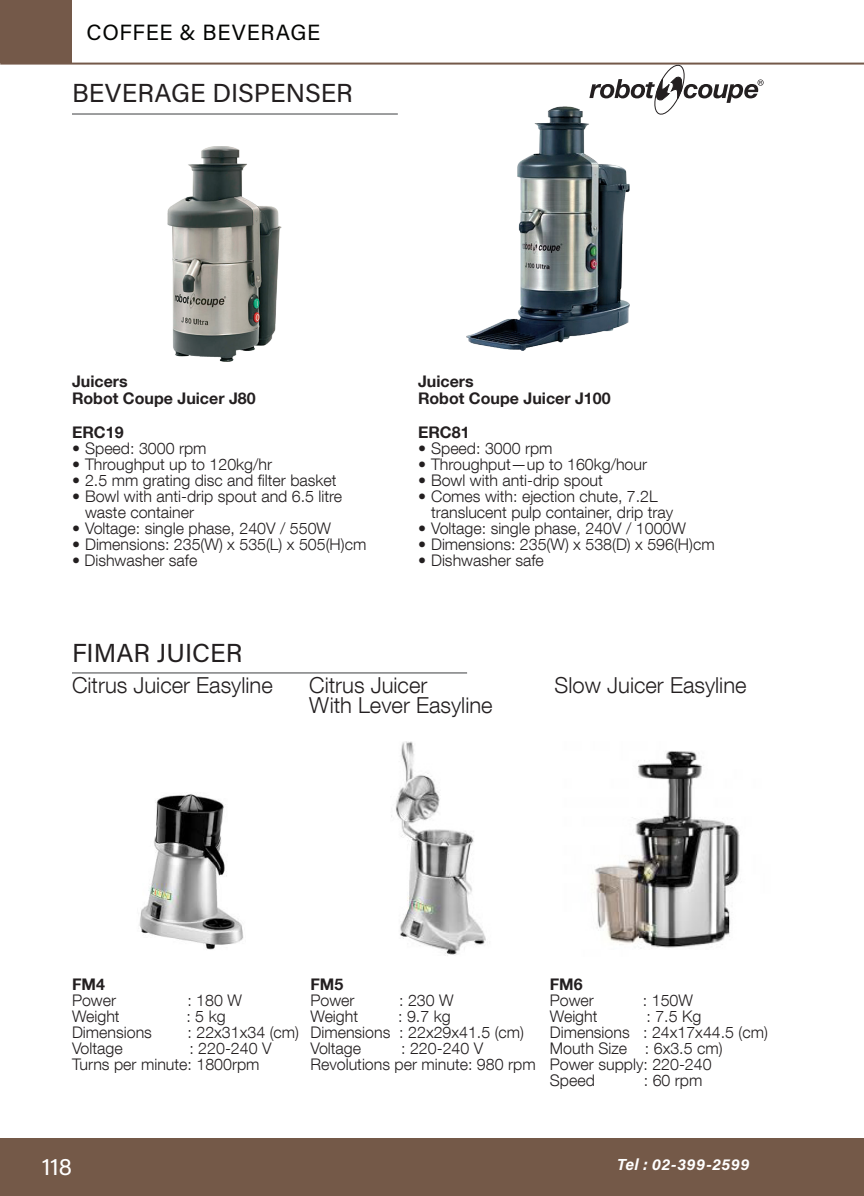
<style>
.page{position:relative;width:864px;height:1196px;background:#fff}
.page>*{position:absolute;margin:0;border:0;box-sizing:border-box;transform-origin:0 0}
.Main_product_header{font:26px "Acumin Pro";color:#231f20}
.t1{font:24px "Acumin Pro";color:#fff}
.List{font:300 22px/20px "Helvetica Neue LT Com";color:#231f20}
.t2{font:22px "Acumin Pro";letter-spacing:.03em;color:#040503}
.List-2{font:300 16px/16px "Helvetica Neue LT Com";color:#231f20}
.Small_product_code{font:300 16px/16px "Helvetica Neue LT Com";color:#231f20}
.Product_description{font:700 16px "Helvetica Neue LT Com";color:#231f20}
.Small_product_code-2{font:700 16px "Helvetica Neue LT Com";color:#231f20}
.t3{font:italic 700 16px "Acumin Pro";letter-spacing:.035em;color:#fff}
.List-3{font:700 16px "Helvetica Neue LT Com";color:#231f20}
</style>
<div class="page">
<div style="left:0;top:1137px;width:864px;height:58px;background:#745948"></div>
<div style="left:0;top:0;width:72px;height:63px;background:#745949"></div>
<hr style="left:0;top:63px;width:864px;height:2px;background:#74594a">
<img style="left:391px;top:741px;width:349px;height:215px">
<hr style="left:72px;top:113px;width:326px;height:1px;background:#3d3f41">
<hr style="left:72px;top:672px;width:395px;height:1px;background:#3d3f41">
<img style="left:167px;top:147px;width:114px;height:215px">
<img style="left:467px;top:107px;width:162px;height:243px">
<img style="left:139px;top:794px;width:105px;height:156px">
<svg style="left:589px;top:62px;width:175px;height:54px"></svg>
<h3 class="t2" style="left:87px;top:17px;width:235px">COFFEE &amp; BEVERAGE</h3>
<p class="Main_product_header" style="left:72px;top:75px;width:282px">BEVERAGE DISPENSER</p>
<p class="Small_product_code-2" style="left:72px;top:371px;width:57px">Juicers</p>
<p class="Product_description" style="left:72px;top:387px;width:185px">Robot Coupe Juicer J80</p>
<p class="Small_product_code-2" style="left:72px;top:421px;width:53px">ERC19</p>
<p class="List-2" style="left:72px;top:439px;width:136px">• Speed: 3000 rpm</p>
<p class="List-2" style="left:72px;top:455px;width:202px">• Throughput up to 120kg/hr</p>
<p class="List-2" style="left:72px;top:471px;width:266px">• 2.5 mm grating disc and filter basket</p>
<p class="List-2" style="left:85px;top:487px;width:259px;text-indent:-13px">• Bowl with anti-drip spout and 6.5 litre waste container</p>
<p class="List-2" style="left:72px;top:519px;width:261px">• Voltage: single phase, 240V / 550W</p>
<p class="List-2" style="left:72px;top:535px;width:296px">• Dimensions: 235(W) x 535(L) x 505(H)cm</p>
<p class="List-2" style="left:72px;top:551px;width:127px">• Dishwasher safe</p>
<p class="Main_product_header" style="left:72px;top:634px;width:172px">FIMAR JUICER</p>
<p class="Small_product_code-2" style="left:418px;top:371px;width:57px">Juicers</p>
<p class="Product_description" style="left:418px;top:387px;width:194px">Robot Coupe Juicer J100</p>
<p class="Small_product_code-2" style="left:418px;top:421px;width:53px">ERC81</p>
<p class="List-2" style="left:418px;top:439px;width:136px">• Speed: 3000 rpm</p>
<p class="List-2" style="left:418px;top:455px;width:231px">• Throughput—up to 160kg/hour</p>
<p class="List-2" style="left:418px;top:471px;width:186px">• Bowl with anti-drip spout</p>
<p class="List-2" style="left:431px;top:487px;width:244px;text-indent:-13px">• Comes with: ejection chute, 7.2L translucent pulp container, drip tray</p>
<p class="List-2" style="left:418px;top:519px;width:269px">• Voltage: single phase, 240V / 1000W</p>
<p class="List-2" style="left:418px;top:535px;width:298px">• Dimensions: 235(W) x 538(D) x 596(H)cm</p>
<p class="List-2" style="left:418px;top:551px;width:127px">• Dishwasher safe</p>
<p class="List" style="left:72px;top:674px;width:202px">Citrus Juicer Easyline</p>
<p class="List" style="left:555px;top:674px;width:193px">Slow Juicer Easyline</p>
<p class="List" style="left:309px;top:674px;width:185px">Citrus Juicer<br>With Lever Easyline</p>
<p class="List-3" style="left:72px;top:974px;width:34px">FM4</p>
<p class="Small_product_code" style="left:72px;top:992px;width:46px">Power</p>
<p class="Small_product_code" style="left:187px;top:992px;width:56px">: 180 W</p>
<p class="Small_product_code" style="left:72px;top:1008px;width:49px">Weight</p>
<p class="Small_product_code" style="left:186px;top:1008px;width:41px">: 5 kg</p>
<p class="Small_product_code" style="left:72px;top:1024px;width:81px">Dimensions</p>
<p class="Small_product_code" style="left:188px;top:1024px;width:113px">: 22x31x34 (cm)</p>
<p class="Small_product_code" style="left:72px;top:1040px;width:52px">Voltage</p>
<p class="Small_product_code" style="left:189px;top:1040px;width:84px">: 220-240 V</p>
<p class="Small_product_code" style="left:72px;top:1056px;width:189px">Turns per minute: 1800rpm</p>
<p class="Small_product_code-2" style="left:310px;top:974px;width:34px">FM5</p>
<p class="Small_product_code" style="left:310px;top:992px;width:46px">Power</p>
<p class="Small_product_code" style="left:399px;top:992px;width:56px">: 230 W</p>
<p class="Small_product_code" style="left:310px;top:1008px;width:49px">Weight</p>
<p class="Small_product_code" style="left:398px;top:1008px;width:54px">: 9.7 kg</p>
<p class="Small_product_code" style="left:310px;top:1024px;width:215px">Dimensions : 22x29x41.5 (cm)</p>
<p class="Small_product_code" style="left:310px;top:1040px;width:52px">Voltage</p>
<p class="Small_product_code" style="left:401px;top:1040px;width:84px">: 220-240 V</p>
<p class="Small_product_code" style="left:310px;top:1056px;width:227px">Revolutions per minute: 980 rpm</p>
<p class="Small_product_code-2" style="left:550px;top:974px;width:34px">FM6</p>
<p class="Small_product_code" style="left:550px;top:992px;width:46px">Power</p>
<p class="Small_product_code" style="left:643px;top:992px;width:52px">: 150W</p>
<p class="Small_product_code" style="left:550px;top:1008px;width:49px">Weight</p>
<p class="Small_product_code" style="left:550px;top:1008px;width:220px;text-indent:97px">: 7.5 Kg<br>Dimensions : 24x17x44.5 (cm)<br>Mouth Size : 6x3.5 cm)</p>
<p class="Small_product_code" style="left:550px;top:1056px;width:163px">Power supply: 220-240</p>
<p class="Small_product_code" style="left:550px;top:1072px;width:47px">Speed</p>
<p class="Small_product_code" style="left:644px;top:1072px;width:60px">: 60 rpm</p>
<h2 class="t1" style="left:42px;top:1150px;width:32px">118</h2>
<p class="t3" style="left:617px;top:1152px;width:134px">Tel : 02-399-2599</p>
</div>
